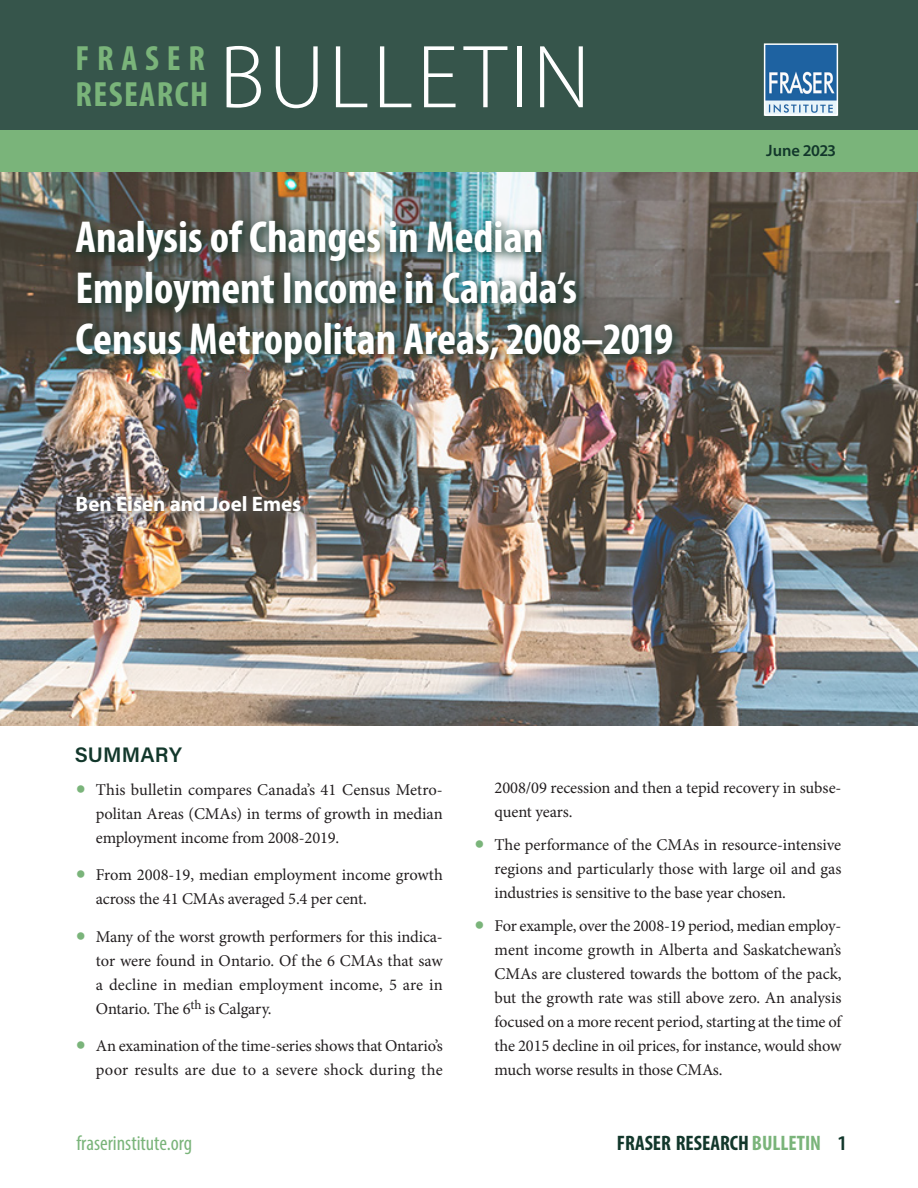
<style>
.page{position:relative;width:918px;height:1188px;background:#fff}
.page>*{position:absolute;margin:0;border:0;box-sizing:border-box;transform-origin:0 0}
.t1{font:300 90.3px "Myriad Pro";letter-spacing:.04em;color:#fff}
.Head_1{font:700 condensed 45px/51px "Myriad Pro";color:#fff}
.t2{font:700 condensed 35.1px/36px "Myriad Pro";letter-spacing:.04em;color:#7ab47a}
.t3{font:700 condensed 21px "Myriad Pro";color:#12372b}
.t4{font:condensed 21px "Myriad Pro";color:#7ab47a}
.author_byline{font:700 21px "Myriad Pro";color:#fff}
.Head_2{font:600 21px "Acumin Pro";letter-spacing:.01em;color:#12372b}
.t5{font:16.5px/24px "Minion Pro";letter-spacing:-.01em;color:#231f20;text-align:justify}
.t6{font:600 16.5px "Myriad Pro";color:#12372b}
.s1{font-weight:700;font-size:27px;color:#7ab47a}
.s2{color:#7ab47a}
.s3{font-weight:600;font-stretch:normal}
</style>
<div class="page">
<img style="left:0;top:172px;width:918px;height:553px">
<div style="left:0;top:0;width:918px;height:130px;background:#36554b"></div>
<div style="left:0;top:130px;width:918px;height:42px;background:#7ab47a"></div>
<img style="left:767px;top:46px;width:68px;height:67px">
<div style="left:764px;top:43px;width:74px;height:73px;border:2px solid #fff"></div>
<img style="left:70px;top:214px;width:615px;height:161px">
<img style="left:70px;top:489px;width:243px;height:34px">
<p class="t2" style="left:76px;top:39px;width:134px">FRASER<br>RESEARCH</p>
<p class="t1" style="left:219px;top:28px;width:373px">BULLETIN</p>
<p class="Head_1" style="left:76px;top:210px;width:599px">Analysis of Changes in Median<br>Employment Income in Canada’s<br>Census Metropolitan Areas, 2008–2019</p>
<p class="author_byline" style="left:76px;top:490px;width:227px">Ben Eisen and Joel Emes</p>
<p class="t6" style="left:766px;top:140px;width:71px">June 2023</p>
<p class="Head_2" style="left:75px;top:740px;width:109px">SUMMARY</p>
<p class="t5" style="left:96px;top:778px;width:348px;text-indent:-20px"><span class="s1">•</span> This bulletin compares Canada’s 41 Census Metro&shy;politan Areas (CMAs) in terms of growth in median employment income from 2008-2019.</p>
<p class="t5" style="left:96px;top:863px;width:349px;text-indent:-20px"><span class="s1">•</span> From 2008-19, median employment income growth across the 41 CMAs averaged 5.4 per cent.</p>
<p class="t5" style="left:96px;top:925px;width:348px;text-indent:-20px"><span class="s1">•</span> Many of the worst growth performers for this indica&shy;tor were found in Ontario. Of the 6 CMAs that saw a decline in median employment income, 5 are in Ontario. The 6<sup>th</sup> is Calgary.</p>
<p class="t5" style="left:76px;top:1034px;width:369px;text-align:right"><span class="s1">•</span> An examination of the time-series shows that Ontario’s poor results are due to a severe shock during the</p>
<p class="t5" style="left:495px;top:776px;width:348px">2008/09 recession and then a tepid recovery in subse&shy;quent years.</p>
<p class="t5" style="left:495px;top:833px;width:348px;text-indent:-20px"><span class="s1">•</span> The performance of the CMAs in resource-intensive regions and particularly those with large oil and gas industries is sensitive to the base year chosen.</p>
<p class="t5" style="left:495px;top:914px;width:349px;text-indent:-20px"><span class="s1">•</span> For example, over the 2008-19 period, median employ&shy;ment income growth in Alberta and Saskatchewan’s CMAs are clustered towards the bottom of the pack, but the growth rate was still above zero. An analysis focused on a more recent period, starting at the time of the 2015 decline in oil prices, for instance, would show much worse results in those CMAs.</p>
<p class="t4" style="left:76px;top:1130px;width:117px">fraserinstitute.org</p>
<p class="t3" style="left:617px;top:1130px;width:231px">FRASER RESEARCH <span class="s2">BULLETIN</span> <span class="s3">1</span></p>
</div>
